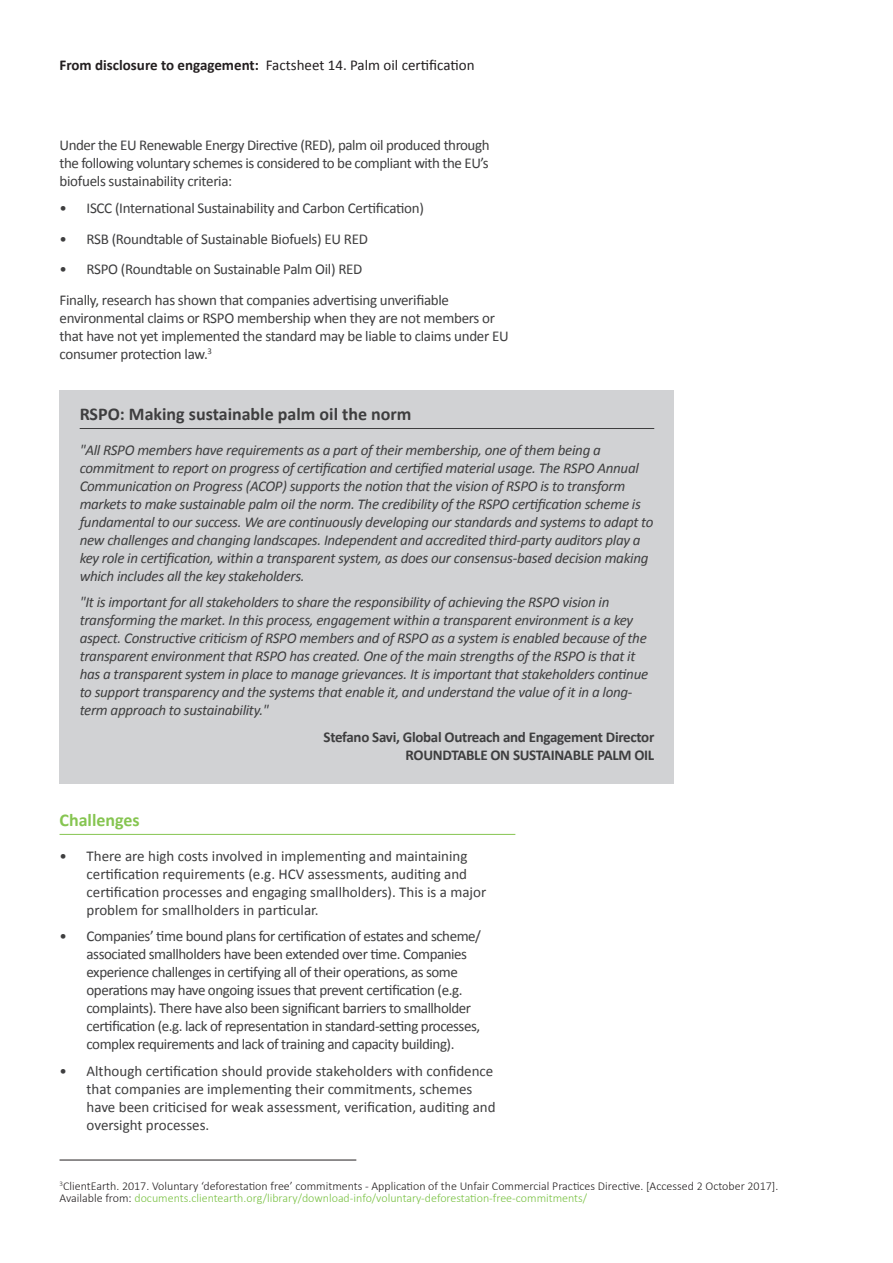
<style>
.page{position:relative;width:893px;height:1263px;background:#fff}
.page>*{position:absolute;margin:0;border:0;box-sizing:border-box;transform-origin:0 0}
.Title___Quotes{font:700 18px "Calibri";color:#3e3e3f}
.t1{font:700 18px "Calibri";color:#86c551}
.Body_Text___Quotes{font:italic 15px/18px "Calibri";letter-spacing:-.02em;color:#3e3e3f}
.t2{font:15px/18px "Calibri";letter-spacing:-.02em;color:#3e3e3f}
.t3{font:15px/18px "Calibri";color:#3e3e3f}
.t4{font:15px "Calibri";color:#231f20}
.Body_Text___Quotes-2{font:700 15px "Calibri";letter-spacing:-.02em;color:#3e3e3f}
.Quotes___Attribution{font:700 15px "Calibri";letter-spacing:-.02em;color:#3e3e3f}
.Footnotes{font:300 12px/12px "Calibri";color:#231f20}
.s1{font-weight:700}
.s2{color:#79c142}
</style>
<div class="page">
<div style="left:60px;top:390px;width:614px;height:393px;background:#d1d2d4"></div>
<hr style="left:60px;top:834px;width:455px;height:1px;background:#86c551">
<hr style="left:60px;top:1160px;width:296px;height:1px;background:#231f20">
<hr style="left:80px;top:428px;width:574px;height:1px;background:#3e3e3f">
<p class="t4" style="left:60px;top:56px;width:417px"><span class="s1">From disclosure to engagement:</span> Factsheet 14. Palm oil certification</p>
<p class="t2" style="left:60px;top:136px;width:432px;text-align:justify">Under the EU Renewable Energy Directive (RED), palm oil produced through the following voluntary schemes is considered to be compliant with the EU’s biofuels sustainability criteria:</p>
<p class="t2" style="left:60px;top:199px;width:366px">• ISCC (International Sustainability and Carbon Certification)</p>
<p class="t2" style="left:60px;top:230px;width:310px">• RSB (Roundtable of Sustainable Biofuels) EU RED</p>
<p class="t2" style="left:60px;top:260px;width:304px">• RSPO (Roundtable on Sustainable Palm Oil) RED</p>
<p class="t2" style="left:60px;top:291px;width:451px">Finally, research has shown that companies advertising unverifiable environmental claims or RSPO membership when they are not members or that have not yet implemented the standard may be liable to claims under EU consumer protection law.<sup>3</sup></p>
<p class="Title___Quotes" style="left:80px;top:402px;width:333px">RSPO: Making sustainable palm oil the norm</p>
<p class="Body_Text___Quotes" style="left:80px;top:440px;width:575px">"All RSPO members have requirements as a part of their membership, one of them being a commitment to report on progress of certification and certified material usage. The RSPO Annual Communication on Progress (ACOP) supports the notion that the vision of RSPO is to transform markets to make sustainable palm oil the norm. The credibility of the RSPO certification scheme is fundamental to our success. We are continuously developing our standards and systems to adapt to new challenges and changing landscapes. Independent and accredited third-party auditors play a key role in certification, within a transparent system, as does our consensus-based decision making which includes all the key stakeholders.</p>
<p class="Body_Text___Quotes" style="left:80px;top:593px;width:570px">"It is important for all stakeholders to share the responsibility of achieving the RSPO vision in transforming the market. In this process, engagement within a transparent environment is a key aspect. Constructive criticism of RSPO members and of RSPO as a system is enabled because of the transparent environment that RSPO has created. One of the main strengths of the RSPO is that it has a transparent system in place to manage grievances. It is important that stakeholders continue to support transparency and the systems that enable it, and understand the value of it in a long&shy;term approach to sustainability."</p>
<p class="Body_Text___Quotes-2" style="left:324px;top:727px;width:332px">Stefano Savi, Global Outreach and Engagement Director</p>
<p class="Quotes___Attribution" style="left:406px;top:745px;width:250px">ROUNDTABLE ON SUSTAINABLE PALM OIL</p>
<p class="t1" style="left:60px;top:808px;width:82px">Challenges</p>
<p class="t3" style="left:87px;top:846px;width:401px;text-indent:-27px">• There are high costs involved in implementing and maintaining certification requirements (e.g. HCV assessments, auditing and certification processes and engaging smallholders). This is a major problem for smallholders in particular.</p>
<p class="t2" style="left:87px;top:927px;width:396px;text-indent:-27px">• Companies’ time bound plans for certification of estates and scheme/ associated smallholders have been extended over time. Companies experience challenges in certifying all of their operations, as some operations may have ongoing issues that prevent certification (e.g. complaints). There have also been significant barriers to smallholder certification (e.g. lack of representation in standard-setting processes, complex requirements and lack of training and capacity building).</p>
<p class="t3" style="left:87px;top:1062px;width:411px;text-indent:-27px">• Although certification should provide stakeholders with confidence that companies are implementing their commitments, schemes have been criticised for weak assessment, verification, auditing and oversight processes.</p>
<p class="Footnotes" style="left:60px;top:1179px;width:720px"><sup>3</sup>ClientEarth. 2017. Voluntary ‘deforestation free’ commitments - Application of the Unfair Commercial Practices Directive. [Accessed 2 October 2017].<br>Available from: <span class="s2">documents.clientearth.org/library/download-info/voluntary-deforestation-free-commitments/</span></p>
</div>
